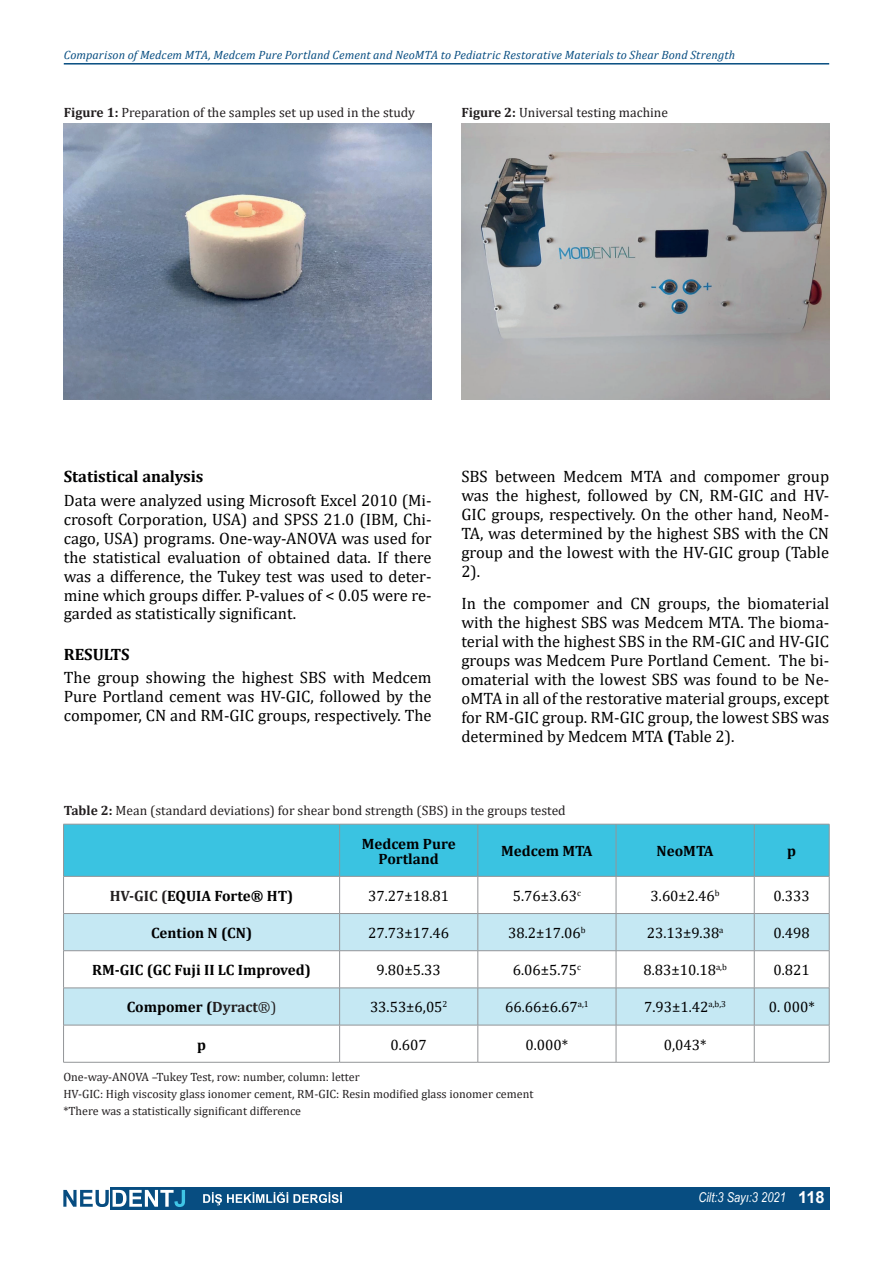
<style>
.page{position:relative;width:893px;height:1263px;background:#fff}
.page>*{position:absolute;margin:0;border:0;box-sizing:border-box;transform-origin:0 0}
.t1{font:16.5px/18.9px "Cambria";color:#000001;text-align:justify}
.t2{font:700 16.5px "Cambria";color:#000001}
.t3{font:15px "Cambria";color:#000001}
.t4{font:700 15px/15px "Cambria";color:#000001;text-align:center}
.t5{font:13.5px "Cambria";color:#231f20}
.t6{font:italic 13.5px "Arial Narrow";color:#fff}
.t7{font:12px/17.1px "Cambria";color:#231f20}
.t8{font:italic 12px "Cambria";letter-spacing:.01em;color:#074d81}
.s1{font-weight:700}
.s2{color:#231f20}
.s3{font-weight:400;color:#231f20}
.s4{font-family:"Arial";font-weight:700;font-style:normal;font-size:16.5px}
</style>
<div class="page">
<div style="left:110px;top:1187px;width:719px;height:22px;background:#074d81"></div>
<svg style="left:63px;top:1190px;width:122px;height:17px"></svg>
<svg style="left:203px;top:1192px;width:139px;height:13px"></svg>
<hr style="left:64px;top:63px;width:765px;height:2px;background:#074d81">
<img style="left:64px;top:124px;width:368px;height:275px">
<img style="left:461px;top:123px;width:368px;height:276px">
<div style="left:64px;top:825px;width:765px;height:51px;background:#3ac3e1"></div>
<svg style="left:64px;top:914px;width:765px;height:111px;fill:#c5e8f3"></svg>
<hr style="left:63px;top:824px;width:277px;height:1px;background:#939598">
<hr style="left:63px;top:824px;width:1px;height:52px;background:#939598">
<hr style="left:340px;top:824px;width:138px;height:1px;background:#939598">
<hr style="left:339px;top:824px;width:1px;height:52px;background:#939598">
<hr style="left:478px;top:824px;width:138px;height:1px;background:#939598">
<hr style="left:478px;top:824px;width:1px;height:52px;background:#939598">
<hr style="left:616px;top:824px;width:138px;height:1px;background:#939598">
<hr style="left:616px;top:824px;width:1px;height:52px;background:#939598">
<hr style="left:754px;top:824px;width:75px;height:1px;background:#939598">
<hr style="left:754px;top:824px;width:1px;height:52px;background:#939598">
<hr style="left:829px;top:824px;width:1px;height:52px;background:#939598">
<hr style="left:63px;top:876px;width:277px;height:1px;background:#939598">
<hr style="left:63px;top:876px;width:1px;height:37px;background:#939598">
<hr style="left:340px;top:876px;width:138px;height:1px;background:#939598">
<hr style="left:339px;top:876px;width:1px;height:37px;background:#939598">
<hr style="left:478px;top:876px;width:138px;height:1px;background:#939598">
<hr style="left:478px;top:876px;width:1px;height:37px;background:#939598">
<hr style="left:616px;top:876px;width:138px;height:1px;background:#939598">
<hr style="left:616px;top:876px;width:1px;height:37px;background:#939598">
<hr style="left:754px;top:876px;width:75px;height:1px;background:#939598">
<hr style="left:754px;top:876px;width:1px;height:37px;background:#939598">
<hr style="left:829px;top:876px;width:1px;height:37px;background:#939598">
<hr style="left:63px;top:913px;width:277px;height:1px;background:#939598">
<hr style="left:63px;top:914px;width:1px;height:36px;background:#939598">
<hr style="left:340px;top:913px;width:138px;height:1px;background:#939598">
<hr style="left:339px;top:914px;width:1px;height:36px;background:#939598">
<hr style="left:478px;top:913px;width:138px;height:1px;background:#939598">
<hr style="left:478px;top:914px;width:1px;height:36px;background:#939598">
<hr style="left:616px;top:913px;width:138px;height:1px;background:#939598">
<hr style="left:616px;top:914px;width:1px;height:36px;background:#939598">
<hr style="left:754px;top:913px;width:75px;height:1px;background:#939598">
<hr style="left:754px;top:914px;width:1px;height:36px;background:#939598">
<hr style="left:829px;top:914px;width:1px;height:36px;background:#939598">
<hr style="left:63px;top:950px;width:277px;height:1px;background:#939598">
<hr style="left:63px;top:951px;width:1px;height:37px;background:#939598">
<hr style="left:340px;top:950px;width:138px;height:1px;background:#939598">
<hr style="left:339px;top:951px;width:1px;height:37px;background:#939598">
<hr style="left:478px;top:950px;width:138px;height:1px;background:#939598">
<hr style="left:478px;top:951px;width:1px;height:37px;background:#939598">
<hr style="left:616px;top:950px;width:138px;height:1px;background:#939598">
<hr style="left:616px;top:951px;width:1px;height:37px;background:#939598">
<hr style="left:754px;top:950px;width:75px;height:1px;background:#939598">
<hr style="left:754px;top:951px;width:1px;height:37px;background:#939598">
<hr style="left:829px;top:951px;width:1px;height:37px;background:#939598">
<hr style="left:63px;top:988px;width:277px;height:1px;background:#939598">
<hr style="left:63px;top:988px;width:1px;height:37px;background:#939598">
<hr style="left:340px;top:988px;width:138px;height:1px;background:#939598">
<hr style="left:339px;top:988px;width:1px;height:37px;background:#939598">
<hr style="left:478px;top:988px;width:138px;height:1px;background:#939598">
<hr style="left:478px;top:988px;width:1px;height:37px;background:#939598">
<hr style="left:616px;top:988px;width:138px;height:1px;background:#939598">
<hr style="left:616px;top:988px;width:1px;height:37px;background:#939598">
<hr style="left:754px;top:988px;width:75px;height:1px;background:#939598">
<hr style="left:754px;top:988px;width:1px;height:37px;background:#939598">
<hr style="left:829px;top:988px;width:1px;height:37px;background:#939598">
<hr style="left:63px;top:1025px;width:277px;height:1px;background:#939598">
<hr style="left:63px;top:1025px;width:1px;height:37px;background:#939598">
<hr style="left:340px;top:1025px;width:138px;height:1px;background:#939598">
<hr style="left:339px;top:1025px;width:1px;height:37px;background:#939598">
<hr style="left:478px;top:1025px;width:138px;height:1px;background:#939598">
<hr style="left:478px;top:1025px;width:1px;height:37px;background:#939598">
<hr style="left:616px;top:1025px;width:138px;height:1px;background:#939598">
<hr style="left:616px;top:1025px;width:1px;height:37px;background:#939598">
<hr style="left:754px;top:1025px;width:75px;height:1px;background:#939598">
<hr style="left:754px;top:1025px;width:1px;height:37px;background:#939598">
<hr style="left:829px;top:1025px;width:1px;height:37px;background:#939598">
<hr style="left:63px;top:1062px;width:277px;height:1px;background:#939598">
<hr style="left:340px;top:1062px;width:138px;height:1px;background:#939598">
<hr style="left:478px;top:1062px;width:138px;height:1px;background:#939598">
<hr style="left:616px;top:1062px;width:138px;height:1px;background:#939598">
<hr style="left:754px;top:1062px;width:75px;height:1px;background:#939598">
<p class="t8" style="left:64px;top:46px;width:673px">Comparison of Medcem MTA, Medcem Pure Portland Cement and NeoMTA to Pediatric Restorative Materials to Shear Bond Strength</p>
<p class="t5" style="left:64px;top:104px;width:353px"><span class="s1">Figure 1:</span> Preparation of the samples set up used in the study</p>
<p class="t5" style="left:461px;top:104px;width:208px"><span class="s1">Figure 2:</span> Universal testing machine</p>
<p class="t2" style="left:64px;top:465px;width:141px">Statistical analysis</p>
<p class="t1" style="left:64px;top:490px;width:369px">Data were analyzed using Microsoft Excel 2010 (Mi&shy;crosoft Corporation, USA) and SPSS 21.0 (IBM, Chi&shy;cago, USA) programs. One-way-ANOVA was used for the statistical evaluation of obtained data. If there was a difference, the Tukey test was used to deter&shy;mine which groups differ. P-values of &lt; 0.05 were re&shy;garded as statistically significant.</p>
<p class="t2" style="left:64px;top:642px;width:67px">RESULTS</p>
<p class="t1" style="left:64px;top:668px;width:369px">The group showing the highest SBS with Medcem Pure Portland cement was HV-GIC, followed by the compomer, CN and RM-GIC groups, respectively. The</p>
<p class="t1" style="left:461px;top:467px;width:369px">SBS between Medcem MTA and compomer group was the highest, followed by CN, RM-GIC and HV-GIC groups, respectively. On the other hand, NeoM-TA, was determined by the highest SBS with the CN group and the lowest with the HV-GIC group (Table 2).</p>
<p class="t1" style="left:461px;top:594px;width:369px">In the compomer and CN groups, the biomaterial with the highest SBS was Medcem MTA. The bioma&shy;terial with the highest SBS in the RM-GIC and HV-GIC groups was Medcem Pure Portland Cement. The bi&shy;omaterial with the lowest SBS was found to be Ne&shy;oMTA in all of the restorative material groups, except for RM-GIC group. RM-GIC group, the lowest SBS was determined by Medcem MTA <span class="s1">(</span>Table 2).</p>
<p class="t5" style="left:64px;top:802px;width:503px"><span class="s1">Table 2:</span> Mean (standard deviations) for shear bond strength (SBS) in the groups tested</p>
<p class="t4" style="left:362px;top:835px;width:95px">Medcem Pure<br>Portland</p>
<p class="t4" style="left:501px;top:843px;width:93px">Medcem MTA</p>
<p class="t4" style="left:657px;top:843px;width:59px">NeoMTA</p>
<p class="t4" style="left:787px;top:843px;width:10px">p</p>
<p class="t4" style="left:110px;top:888px;width:185px"><span class="s2">HV-GIC (</span>EQUIA Forte® HT)</p>
<p class="t3" style="left:368px;top:887px;width:82px">37.27±18.81</p>
<p class="t3" style="left:513px;top:887px;width:70px">5.76±3.63<sup>c</sup></p>
<p class="t3" style="left:651px;top:887px;width:71px">3.60±2.46<sup>b</sup></p>
<p class="t3" style="left:774px;top:887px;width:38px">0.333</p>
<p class="t4" style="left:151px;top:925px;width:103px">Cention N (CN)</p>
<p class="t3" style="left:368px;top:924px;width:82px">27.73±17.46</p>
<p class="t3" style="left:508px;top:924px;width:79px">38.2±17.06<sup>b</sup></p>
<p class="t3" style="left:647px;top:924px;width:78px">23.13±9.38<sup>a</sup></p>
<p class="t3" style="left:774px;top:924px;width:38px">0.498</p>
<p class="t4" style="left:92px;top:962px;width:220px">RM-GIC (GC Fuji II LC Improved)</p>
<p class="t3" style="left:377px;top:961px;width:66px">9.80±5.33</p>
<p class="t3" style="left:513px;top:961px;width:70px">6.06±5.75<sup>c</sup></p>
<p class="t3" style="left:643px;top:961px;width:85px">8.83±10.18<sup>a,b</sup></p>
<p class="t3" style="left:774px;top:961px;width:38px">0.821</p>
<p class="t4" style="left:127px;top:999px;width:151px">Compomer (<span class="s2">Dyract</span><span class="s3">®)</span></p>
<p class="t3" style="left:370px;top:998px;width:79px">33.53±6,05<sup>2</sup></p>
<p class="t3" style="left:505px;top:998px;width:85px">66.66±6.67<sup>a,1</sup></p>
<p class="t3" style="left:644px;top:998px;width:83px">7.93±1.42<sup>a,b,3</sup></p>
<p class="t3" style="left:769px;top:998px;width:48px">0. 000*</p>
<p class="t4" style="left:197px;top:1036px;width:10px">p</p>
<p class="t3" style="left:391px;top:1035px;width:38px">0.607</p>
<p class="t3" style="left:526px;top:1035px;width:44px">0.000*</p>
<p class="t3" style="left:664px;top:1035px;width:44px">0,043*</p>
<p class="t7" style="left:63px;top:1068px;width:472px">One-way-ANOVA –Tukey Test, row: number, column: letter<br>HV-GIC: High viscosity glass ionomer cement, RM-GIC: Resin modified glass ionomer cement *There was a statistically significant difference</p>
<p class="t6" style="left:698px;top:1188px;width:128px">Cilt:3 Sayı:3 2021 <span class="s4">118</span></p>
</div>
